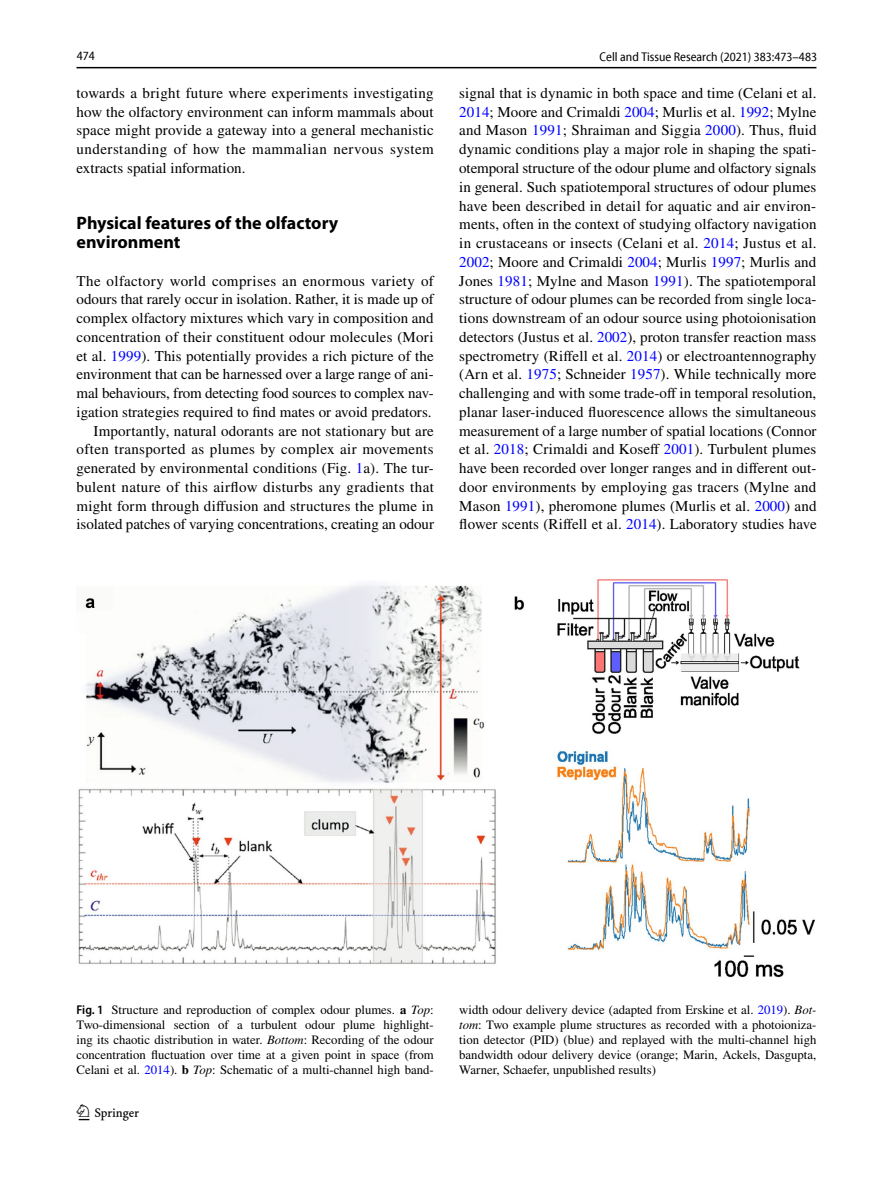
<style>
.page{position:relative;width:893px;height:1187px;background:#fff}
.page>*{position:absolute;margin:0;border:0;box-sizing:border-box;transform-origin:0 0}
.t1{font:22.5px "Springnew Regular 2";color:#000}
.t2{font:700 18px/18.8px "Myriad Pro";color:#000}
.t3{font:15px/18.8px "STIX";letter-spacing:.01em;color:#000;text-align:justify}
.t4{font:12.75px/15px "STIX";color:#000;text-align:justify}
.t5{font:semi-condensed 12.75px "Myriad Pro Unic";color:#000}
.t6{font:12.75px "Myriad Pro Unic Semi Condensed 3";color:#000}
.s1{color:#00f}
.s2{font-family:"Myriad Pro";font-weight:600;font-stretch:semi-condensed}
.s3{font-weight:700}
.s4{font-style:italic}
</style>
<div class="page">
<hr style="left:77px;top:67px;width:739px;height:1px;background:#000">
<img style="left:78px;top:579px;width:737px;height:399px">
<p class="t6" style="left:77px;top:51px;width:20px">474</p>
<p class="t5" style="left:600px;top:52px;width:219px">Cell and Tissue Research (2021) 383:473–483</p>
<p class="t3" style="left:77px;top:84px;width:359px">towards a bright future where experiments investigating how the olfactory environment can inform mammals about space might provide a gateway into a general mechanistic understanding of how the mammalian nervous system extracts spatial information.</p>
<p class="t2" style="left:77px;top:213px;width:263px">Physical features of the olfactory environment</p>
<p class="t3" style="left:77px;top:272px;width:359px;text-align:right">The olfactory world comprises an enormous variety of odours that rarely occur in isolation. Rather, it is made up of complex olfactory mixtures which vary in composition and concentration of their constituent odour molecules (Mori et al. <span class="s1">1999</span>). This potentially provides a rich picture of the environment that can be harnessed over a large range of ani&shy;mal behaviours, from detecting food sources to complex nav&shy;igation strategies required to find mates or avoid predators.<br>Importantly, natural odorants are not stationary but are often transported as plumes by complex air movements generated by environmental conditions (Fig. <span class="s1">1</span>a). The tur&shy;bulent nature of this airflow disturbs any gradients that might form through diffusion and structures the plume in isolated patches of varying concentrations, creating an odour</p>
<p class="t3" style="left:459px;top:84px;width:359px">signal that is dynamic in both space and time (Celani et al.<br><span class="s1">2014</span>; Moore and Crimaldi <span class="s1">2004</span>; Murlis et al. <span class="s1">1992</span>; Mylne and Mason <span class="s1">1991</span>; Shraiman and Siggia <span class="s1">2000</span>). Thus, fluid dynamic conditions play a major role in shaping the spati&shy;otemporal structure of the odour plume and olfactory signals in general. Such spatiotemporal structures of odour plumes have been described in detail for aquatic and air environ&shy;ments, often in the context of studying olfactory navigation in crustaceans or insects (Celani et al. <span class="s1">2014</span>; Justus et al.<br><span class="s1">2002</span>; Moore and Crimaldi <span class="s1">2004</span>; Murlis <span class="s1">1997</span>; Murlis and Jones <span class="s1">1981</span>; Mylne and Mason <span class="s1">1991</span>). The spatiotemporal structure of odour plumes can be recorded from single loca&shy;tions downstream of an odour source using photoionisation detectors (Justus et al. <span class="s1">2002</span>), proton transfer reaction mass spectrometry (Riffell et al. <span class="s1">2014</span>) or electroantennography (Arn et al. <span class="s1">1975</span>; Schneider <span class="s1">1957</span>). While technically more challenging and with some trade-off in temporal resolution, planar laser-induced fluorescence allows the simultaneous measurement of a large number of spatial locations (Connor et al. <span class="s1">2018</span>; Crimaldi and Koseff <span class="s1">2001</span>). Turbulent plumes have been recorded over longer ranges and in different out&shy;door environments by employing gas tracers (Mylne and Mason <span class="s1">1991</span>), pheromone plumes (Murlis et al. <span class="s1">2000</span>) and flower scents (Riffell et al. <span class="s1">2014</span>). Laboratory studies have</p>
<p class="t4" style="left:77px;top:1002px;width:359px"><span class="s2">Fig. 1</span> Structure and reproduction of complex odour plumes. <span class="s3">a</span> <span class="s4">Top</span>:<br>Two-dimensional section of a turbulent odour plume highlight&shy;ing its chaotic distribution in water. <span class="s4">Bottom</span>: Recording of the odour concentration fluctuation over time at a given point in space (from Celani et al. <span class="s1">2014</span>). <span class="s3">b</span> <span class="s4">Top</span>: Schematic of a multi-channel high band-</p>
<p class="t4" style="left:459px;top:1002px;width:359px">width odour delivery device (adapted from Erskine et al. <span class="s1">2019</span>). <span class="s4">Bot&shy;tom</span>: Two example plume structures as recorded with a photoioniza&shy;tion detector (PID) (blue) and replayed with the multi-channel high bandwidth odour delivery device (orange; Marin, Ackels, Dasgupta, Warner, Schaefer, unpublished results)</p>
<h1 class="t1" style="left:79px;top:1104px;width:62px">1 3</h1>
</div>
